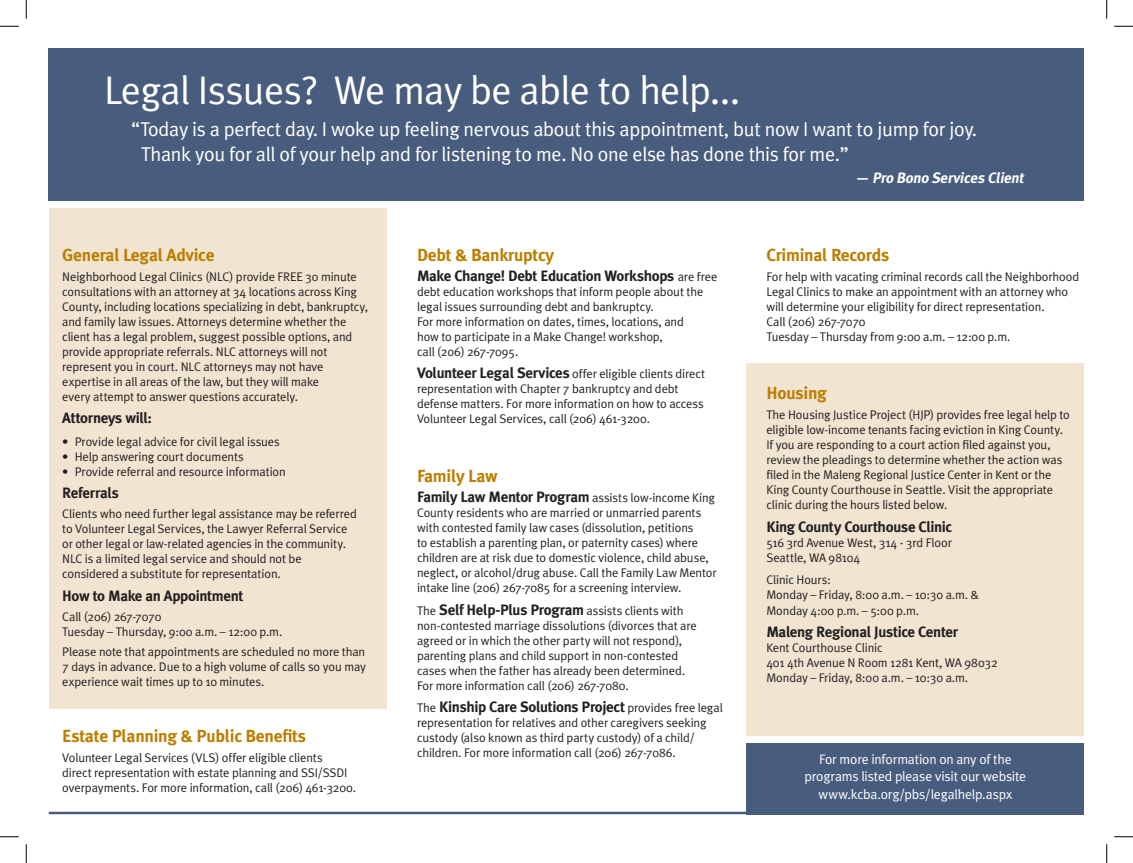
<style>
.page{position:relative;width:1133px;height:863px;background:#fff}
.page>*{position:absolute;margin:0;border:0;box-sizing:border-box;transform-origin:0 0}
.Head_1B{font:40px "Meta Plus Normal";letter-spacing:-.015em;color:#fff}
.Head_2{font:20px/25px "Meta Plus Normal";letter-spacing:-.015em;color:#fff}
.Bullets_1{font:700 17.5px "Meta Plus";letter-spacing:-.015em;color:#bc7e00}
.Bullets_1-2{font:700 15px "Meta Plus";letter-spacing:-.025em;color:#231f20}
.Intro_1{font:italic 700 15px "Meta Plus";color:#fff}
.Bullets_1-3{font:13.75px/17.5px "Meta Plus Normal";letter-spacing:-.015em;color:#fff;text-align:center}
.Bullets_1-4{font:12.5px/15px "Meta Plus Normal";letter-spacing:-.01em;color:#231f20}
.s1{font-family:"Meta Plus Normal";font-weight:400;font-size:12.5px}
.s2{font-family:"Meta Plus";font-weight:700;font-size:15px}
</style>
<div class="page">
<div style="left:49px;top:49px;width:1035px;height:152px;background:#485d7e"></div>
<div style="left:746px;top:363px;width:338px;height:372px;background:#f1e5d1"></div>
<div style="left:49px;top:208px;width:337px;height:500px;background:#f1e5d1"></div>
<div style="left:746px;top:743px;width:338px;height:71px;background:#485d7e"></div>
<hr style="left:49px;top:811px;width:706px;height:3px;background:#485d7e">
<svg style="left:0;top:25px;width:19px;height:2px"></svg>
<svg style="left:1114px;top:25px;width:18px;height:2px"></svg>
<svg style="left:0;top:836px;width:19px;height:1px"></svg>
<svg style="left:1114px;top:836px;width:18px;height:1px"></svg>
<svg style="left:25px;top:0;width:2px;height:19px"></svg>
<svg style="left:25px;top:844px;width:2px;height:18px"></svg>
<svg style="left:1106px;top:0;width:1px;height:19px"></svg>
<svg style="left:1106px;top:844px;width:1px;height:18px"></svg>
<p class="Head_1B" style="left:104px;top:67px;width:638px">Legal Issues? We may be able to help...</p>
<p class="Head_2" style="left:141px;top:117px;width:837px;text-indent:-10px">“Today is a perfect day. I woke up feeling nervous about this appointment, but now I want to jump for joy.<br>Thank you for all of your help and for listening to me. No one else has done this for me.”</p>
<p class="Bullets_1" style="left:62px;top:244px;width:154px">General Legal Advice</p>
<p class="Bullets_1-4" style="left:62px;top:269px;width:307px">Neighborhood Legal Clinics (NLC) provide FREE 30 minute consultations with an attorney at 34 locations across King County, including locations specializing in debt, bankruptcy, and family law issues. Attorneys determine whether the client has a legal problem, suggest possible options, and provide appropriate referrals. NLC attorneys will not represent you in court. NLC attorneys may not have expertise in all areas of the law, but they will make<br>every attempt to answer questions accurately.</p>
<p class="Bullets_1-2" style="left:62px;top:409px;width:91px">Attorneys will:</p>
<p class="Bullets_1-4" style="left:62px;top:434px;width:219px">• Provide legal advice for civil legal issues</p>
<p class="Bullets_1-4" style="left:62px;top:449px;width:183px">• Help answering court documents</p>
<p class="Bullets_1-4" style="left:62px;top:464px;width:225px">• Provide referral and resource information</p>
<p class="Bullets_1-2" style="left:62px;top:484px;width:58px">Referrals</p>
<p class="Bullets_1-4" style="left:62px;top:506px;width:296px">Clients who need further legal assistance may be referred to Volunteer Legal Services, the Lawyer Referral Service or other legal or law-related agencies in the community.<br>NLC is a limited legal service and should not be considered a substitute for representation.</p>
<p class="Bullets_1-2" style="left:62px;top:587px;width:183px">How to Make an Appointment</p>
<p class="Bullets_1-4" style="left:62px;top:609px;width:221px">Call (206) 267-7070<br>Tuesday – Thursday, 9:00 a.m. – 12:00 p.m.</p>
<p class="Bullets_1-4" style="left:62px;top:644px;width:305px;text-align:justify">Please note that appointments are scheduled no more than 7 days in advance. Due to a high volume of calls so you may experience wait times up to 10 minutes.</p>
<p class="Bullets_1" style="left:62px;top:726px;width:245px">Estate Planning &amp; Public Benefits</p>
<p class="Bullets_1-4" style="left:62px;top:750px;width:295px">Volunteer Legal Services (VLS) offer eligible clients<br>direct representation with estate planning and SSI/SSDI overpayments. For more information, call (206) 461-3200.</p>
<p class="Bullets_1" style="left:417px;top:244px;width:139px">Debt &amp; Bankruptcy</p>
<p class="Bullets_1-2" style="left:417px;top:267px;width:302px">Make Change! Debt Education Workshops <span class="s1">are free</span></p>
<p class="Bullets_1-4" style="left:417px;top:284px;width:288px">debt education workshops that inform people about the legal issues surrounding debt and bankruptcy.<br>For more information on dates, times, locations, and how to participate in a Make Change! workshop,<br>call (206) 267-7095.</p>
<p class="Bullets_1-4" style="left:417px;top:366px;width:290px"><span class="s2">Volunteer Legal Services</span> offer eligible clients direct representation with Chapter 7 bankruptcy and debt defense matters. For more information on how to access Volunteer Legal Services, call (206) 461-3200.</p>
<p class="Bullets_1" style="left:417px;top:465px;width:82px">Family Law</p>
<p class="Bullets_1-2" style="left:417px;top:488px;width:299px">Family Law Mentor Program <span class="s1">assists low-income King</span></p>
<p class="Bullets_1-4" style="left:417px;top:505px;width:301px">County residents who are married or unmarried parents with contested family law cases (dissolution, petitions<br>to establish a parenting plan, or paternity cases) where children are at risk due to domestic violence, child abuse, neglect, or alcohol/drug abuse. Call the Family Law Mentor intake line (206) 267-7085 for a screening interview.</p>
<p class="Bullets_1-4" style="left:417px;top:602px;width:281px">The <span class="s2">Self Help-Plus Program</span> assists clients with non-contested marriage dissolutions (divorces that are agreed or in which the other party will not respond), parenting plans and child support in non-contested cases when the father has already been determined.<br>For more information call (206) 267-7080.</p>
<p class="Bullets_1-2" style="left:417px;top:698px;width:307px"><span class="s1">The</span> Kinship Care Solutions Project <span class="s1">provides free legal</span></p>
<p class="Bullets_1-4" style="left:417px;top:715px;width:291px">representation for relatives and other caregivers seeking custody (also known as third party custody) of a child/ children. For more information call (206) 267-7086.</p>
<p class="Intro_1" style="left:854px;top:169px;width:173px">— Pro Bono Services Client</p>
<p class="Bullets_1" style="left:766px;top:244px;width:124px">Criminal Records</p>
<p class="Bullets_1-4" style="left:766px;top:269px;width:314px">For help with vacating criminal records call the Neighborhood Legal Clinics to make an appointment with an attorney who will determine your eligibility for direct representation.<br>Call (206) 267-7070<br>Tuesday – Thursday from 9:00 a.m. – 12:00 p.m.</p>
<p class="Bullets_1" style="left:766px;top:383px;width:62px">Housing</p>
<p class="Bullets_1-4" style="left:766px;top:407px;width:305px">The Housing Justice Project (HJP) provides free legal help to eligible low-income tenants facing eviction in King County.<br>If you are responding to a court action filed against you, review the pleadings to determine whether the action was filed in the Maleng Regional Justice Center in Kent or the King County Courthouse in Seattle. Visit the appropriate clinic during the hours listed below.</p>
<p class="Bullets_1-2" style="left:766px;top:518px;width:187px">King County Courthouse Clinic</p>
<p class="Bullets_1-4" style="left:766px;top:535px;width:187px">516 3rd Avenue West, 314 - 3rd Floor<br>Seattle, WA 98104</p>
<p class="Bullets_1-4" style="left:766px;top:572px;width:214px">Clinic Hours:<br>Monday – Friday, 8:00 a.m. – 10:30 a.m. &amp;<br>Monday 4:00 p.m. – 5:00 p.m.</p>
<p class="Bullets_1-2" style="left:766px;top:623px;width:193px">Maleng Regional Justice Center</p>
<p class="Bullets_1-4" style="left:766px;top:640px;width:233px">Kent Courthouse Clinic<br>401 4th Avenue N Room 1281 Kent, WA 98032<br>Monday – Friday, 8:00 a.m. – 10:30 a.m.</p>
<p class="Bullets_1-3" style="left:804px;top:749px;width:223px">For more information on any of the programs listed please visit our website www.kcba.org/pbs/legalhelp.aspx</p>
</div>
